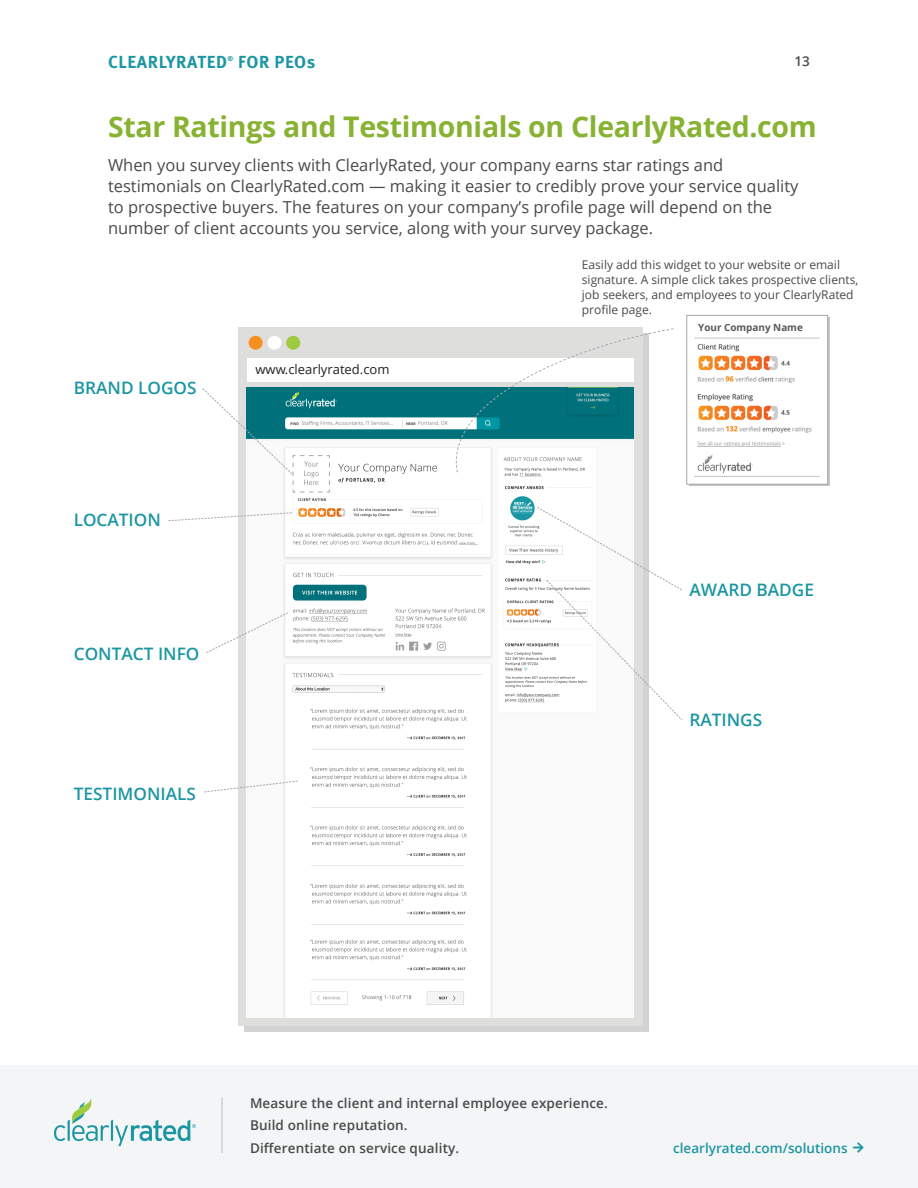
<style>
.page{position:relative;width:918px;height:1188px;background:#fff}
.page>*{position:absolute;margin:0;border:0;box-sizing:border-box;transform-origin:0 0}
.Heading{font:700 28.5px "Open Sans";letter-spacing:-.01em;color:#88b232}
.t1{font:700 17.4px "Meta OT";letter-spacing:.035em;color:#1c96a3}
.t2{font:600 17.25px "Open Sans";color:#1c96a3}
.Body_text{font:16.5px/21px "Open Sans";color:#494a4a}
.t3{font:600 13.5px/22.6px "Open Sans";letter-spacing:.01em;color:#494a4a}
.t4{font:600 13.5px "Open Sans";color:#1c96a3}
.t5{font:12.9px "Open Sans";color:#231f20}
.Body_text-2{font:12px/15px "Open Sans";color:#494a4a}
.t6{font:700 9.9px "Open Sans";color:#57585a}
.t7{font:700 7.05px "Meta OT";color:#1c96a3}
</style>
<div class="page">
<div style="left:0;top:1065px;width:918px;height:123px;background:#f4f5f6"></div>
<svg style="left:54px;top:1098px;width:142px;height:48px"></svg>
<hr style="left:221px;top:1097px;width:2px;height:56px;background:#d1d2d4">
<div style="left:238px;top:327px;width:404px;height:699px;background:#dededd"></div>
<img style="left:247px;top:387px;width:387px;height:630px">
<div style="left:247px;top:358px;width:387px;height:24px;background:#fff"></div>
<div style="left:286px;top:336px;width:14px;height:14px;background:#9ecb3e;border-radius:50%"></div>
<div style="left:267px;top:336px;width:14px;height:14px;background:#fff;border-radius:50%"></div>
<div style="left:249px;top:336px;width:14px;height:14px;background:#f68f21;border-radius:50%"></div>
<svg style="left:206px;top:612px;width:82px;height:41px"></svg>
<svg style="left:204px;top:780px;width:95px;height:13px"></svg>
<svg style="left:202px;top:388px;width:92px;height:88px"></svg>
<svg style="left:537px;top:507px;width:146px;height:214px"></svg>
<svg style="left:168px;top:512px;width:126px;height:9px"></svg>
<svg style="left:689px;top:317px;width:141px;height:169px"></svg>
<div style="left:687px;top:315px;width:141px;height:169px;background:#fff"></div>
<div style="left:687px;top:315px;width:141px;height:169px;border:1px solid #a7a9ac"></div>
<img style="left:694px;top:337px;width:126px;height:136px">
<hr style="left:694px;top:338px;width:126px;height:1px;background:#c6c5c4">
<hr style="left:694px;top:476px;width:126px;height:1px;background:#c6c5c4">
<svg style="left:444px;top:328px;width:230px;height:145px"></svg>
<p class="t1" style="left:108px;top:51px;width:121px">CLEARLYRATED</p>
<p class="t3" style="left:795px;top:50px;width:17px">13</p>
<p class="t7" style="left:228px;top:54px;width:7px">®</p>
<p class="t1" style="left:238px;top:51px;width:79px">FOR PEOs</p>
<p class="Heading" style="left:108px;top:106px;width:710px">Star Ratings and Testimonials on ClearlyRated.com</p>
<p class="Body_text" style="left:108px;top:154px;width:692px">When you survey clients with ClearlyRated, your company earns star ratings and testimonials on ClearlyRated.com — making it easier to credibly prove your service quality to prospective buyers. The features on your company’s profile page will depend on the number of client accounts you service, along with your survey package.</p>
<p class="Body_text-2" style="left:582px;top:257px;width:278px">Easily add this widget to your website or email signature. A simple click takes prospective clients, job seekers, and employees to your ClearlyRated profile page.</p>
<p class="t2" style="left:74px;top:376px;width:124px">BRAND LOGOS</p>
<p class="t2" style="left:74px;top:508px;width:89px">LOCATION</p>
<p class="t2" style="left:74px;top:642px;width:127px">CONTACT INFO</p>
<p class="t2" style="left:74px;top:782px;width:124px">TESTIMONIALS</p>
<p class="t5" style="left:256px;top:361px;width:136px">www.clearlyrated.com</p>
<p class="t6" style="left:698px;top:321px;width:106px">Your Company Name</p>
<p class="t2" style="left:689px;top:577px;width:126px">AWARD BADGE</p>
<p class="t2" style="left:689px;top:708px;width:74px">RATINGS</p>
<p class="t3" style="left:250px;top:1091px;width:359px">Measure the client and internal employee experience.<br>Build online reputation.<br>Differentiate on service quality.</p>
<p class="t4" style="left:673px;top:1139px;width:176px">clearlyrated.com/solutions</p>
</div>
